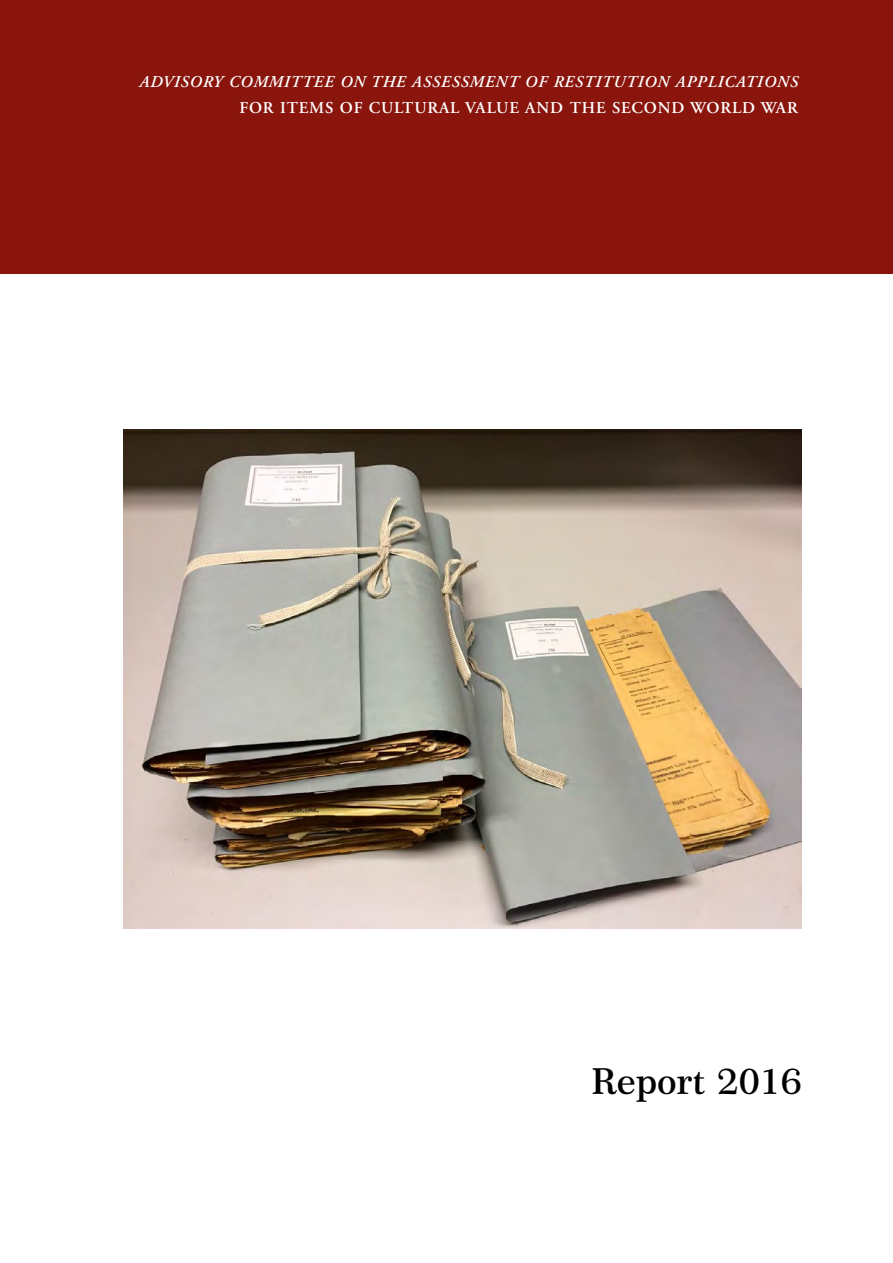
<style>
.page{position:relative;width:893px;height:1263px;background:#fff}
.page>*{position:absolute;margin:0;border:0;box-sizing:border-box;transform-origin:0 0}
.t1{font:600 36px "Century 751 BT";color:#000}
.t2{font:italic 600 16.5px "Adobe Garamond";letter-spacing:.05em;color:#fff}
.t3{font:600 16.5px "Adobe Garamond";letter-spacing:.05em;color:#fff}
</style>
<div class="page">
<div style="left:0;top:0;width:893px;height:273px;background:#89150d"></div>
<img style="left:123px;top:429px;width:678px;height:499px">
<p class="t2" style="left:139px;top:73px;width:660px">ADVISORY COMMITTEE ON THE ASSESSMENT OF RESTITUTION APPLICATIONS</p>
<p class="t3" style="left:239px;top:99px;width:560px">FOR ITEMS OF CULTURAL VALUE AND THE SECOND WORLD WAR</p>
<h1 class="t1" style="left:591px;top:1059px;width:213px">Report 2016</h1>
</div>
